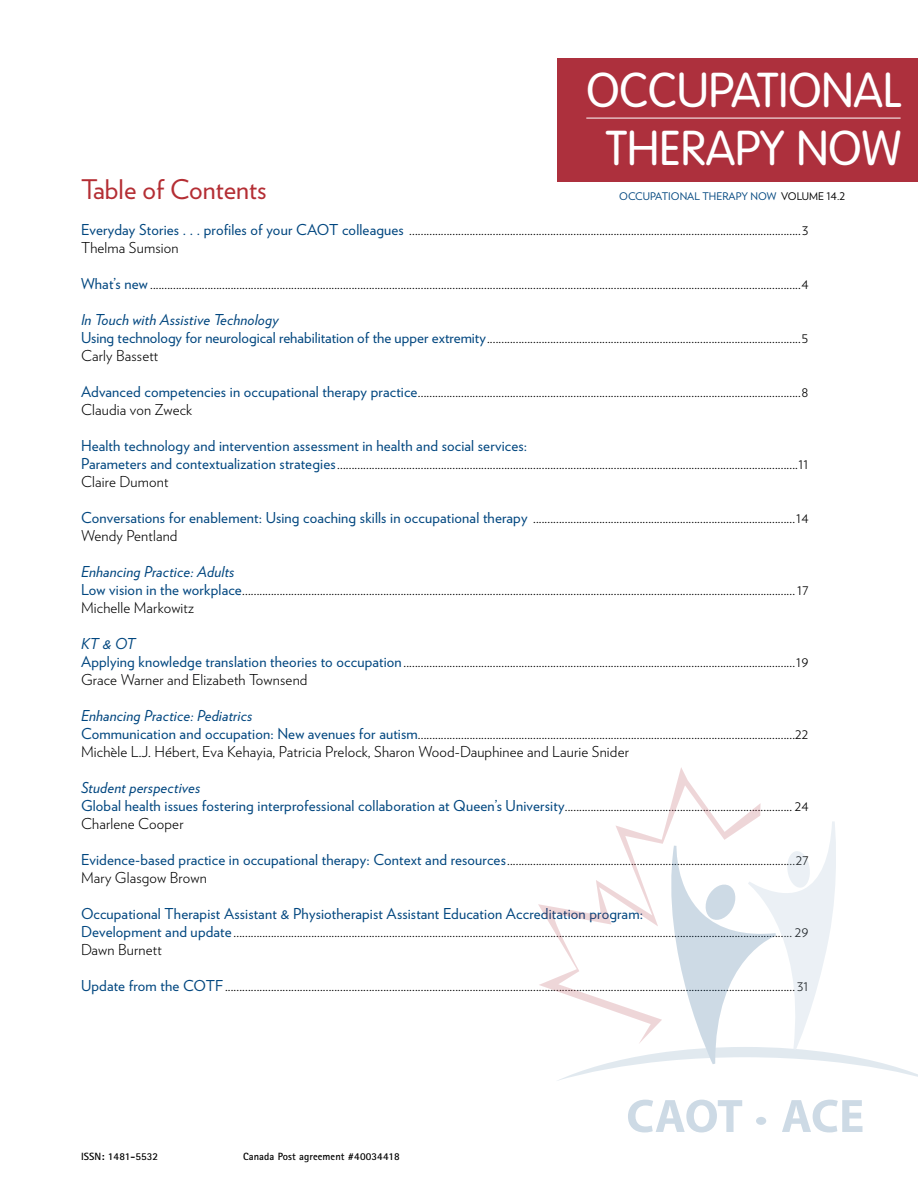
<style>
.page{position:relative;width:918px;height:1188px;background:#fff}
.page>*{position:absolute;margin:0;border:0;box-sizing:border-box;transform-origin:0 0}
.t1{font:300 48.15px/57.8px "VAG Rounded";color:#fff;text-align:center}
.t2{font:27px "Verlag";color:#b42e34}
.t3{font:300 15px/18px "Verlag";letter-spacing:.01em;color:#000}
.t4{font:700 10.5px "Rotis Sans Serif";letter-spacing:.01em;color:#000}
.t5{font:10.5px "Verlag";color:#00467f}
.t6{font:10.5px "Verlag";color:#000}
.s1{font-weight:400;color:#00467f}
.s2{font-weight:400;font-style:italic;color:#00467f}
</style>
<div class="page">
<svg style="left:628px;top:1100px;width:114px;height:32px"></svg>
<svg style="left:782px;top:1100px;width:81px;height:32px"></svg>
<div style="left:756px;top:1117px;width:10px;height:8px;background:#cddae5;border-radius:50%"></div>
<svg style="left:557px;top:821px;width:361px;height:260px"></svg>
<svg style="left:538px;top:767px;width:223px;height:277px"></svg>
<div style="left:557px;top:58px;width:361px;height:124px;background:#ad303d"></div>
<hr style="left:586px;top:118px;width:315px;height:1px;background:#fff">
<h1 class="t1" style="left:587px;top:63px;width:317px">OCCUPATIONAL<br>THERAPY NOW</h1>
<p class="t5" style="left:619px;top:189px;width:8px">occupat</p>
<p class="t5" style="left:668px;top:189px;width:11px">ional</p>
<p class="t5" style="left:702px;top:189px;width:8px">the</p>
<p class="t5" style="left:722px;top:189px;width:38px">rapy now</p>
<p class="t6" style="left:781px;top:189px;width:15px">volu</p>
<p class="t6" style="left:809px;top:189px;width:37px">me 14.2</p>
<h2 class="t2" style="left:81px;top:169px;width:187px">Table of Contents</h2>
<p class="t3" style="left:81px;top:220px;width:729px"><span class="s1">Everyday Stories . . . profiles of your CAOT colleagues</span> ........................................................................................................................................3<br>Thelma Sumsion</p>
<p class="t3" style="left:81px;top:274px;width:729px"><span class="s1">What’s new</span> ..................................................................................................................................................................................................................................4</p>
<p class="t3" style="left:81px;top:310px;width:729px"><span class="s2">In Touch with Assistive Technology<br></span><span class="s1">Using technology for neurological rehabilitation of the upper extremity</span>.............................................................................................................5<br>Carly Bassett</p>
<p class="t3" style="left:81px;top:382px;width:729px"><span class="s1">Advanced competencies in occupational therapy practice</span>.....................................................................................................................................8<br>Claudia von Zweck</p>
<p class="t3" style="left:81px;top:436px;width:729px"><span class="s1">Health technology and intervention assessment in health and social services:<br>Parameters and contextualization strategies</span>................................................................................................................................................................11<br>Claire Dumont</p>
<p class="t3" style="left:81px;top:508px;width:729px"><span class="s1">Conversations for enablement: Using coaching skills in occupational therapy</span> ...........................................................................................14<br>Wendy Pentland</p>
<p class="t3" style="left:81px;top:562px;width:729px"><span class="s2">Enhancing Practice: Adults<br></span><span class="s1">Low vision in the workplace</span>................................................................................................................................................................................................17<br>Michelle Markowitz</p>
<p class="t3" style="left:81px;top:634px;width:729px"><span class="s2">KT &amp; OT<br></span><span class="s1">Applying knowledge translation theories to occupation</span>........................................................................................................................................19<br>Grace Warner and Elizabeth Townsend</p>
<p class="t3" style="left:81px;top:706px;width:729px"><span class="s2">Enhancing Practice: Pediatrics<br></span><span class="s1">Communication and occupation: New avenues for autism</span>...................................................................................................................................22<br>Michèle L.J. Hébert, Eva Kehayia, Patricia Prelock, Sharon Wood-Dauphinee and Laurie Snider</p>
<p class="t3" style="left:81px;top:778px;width:729px"><span class="s2">Student perspectives<br></span><span class="s1">Global health issues fostering interprofessional collaboration at Queen’s University</span>............................................................................... 24<br>Charlene Cooper</p>
<p class="t3" style="left:81px;top:850px;width:729px"><span class="s1">Evidence-based practice in occupational therapy: Context and resources</span>....................................................................................................27<br>Mary Glasgow Brown</p>
<p class="t3" style="left:81px;top:904px;width:729px"><span class="s1">Occupational Therapist Assistant &amp; Physiotherapist Assistant Education Accreditation program:<br>Development and update</span> .................................................................................................................................................................................................. 29<br>Dawn Burnett</p>
<p class="t3" style="left:81px;top:976px;width:729px"><span class="s1">Update from the COTF</span>...................................................................................................................................................................................................... 31</p>
<p class="t4" style="left:81px;top:1150px;width:79px">ISSN: 1481-5532</p>
<p class="t4" style="left:243px;top:1150px;width:158px">Canada Post agreement #40034418</p>
</div>
